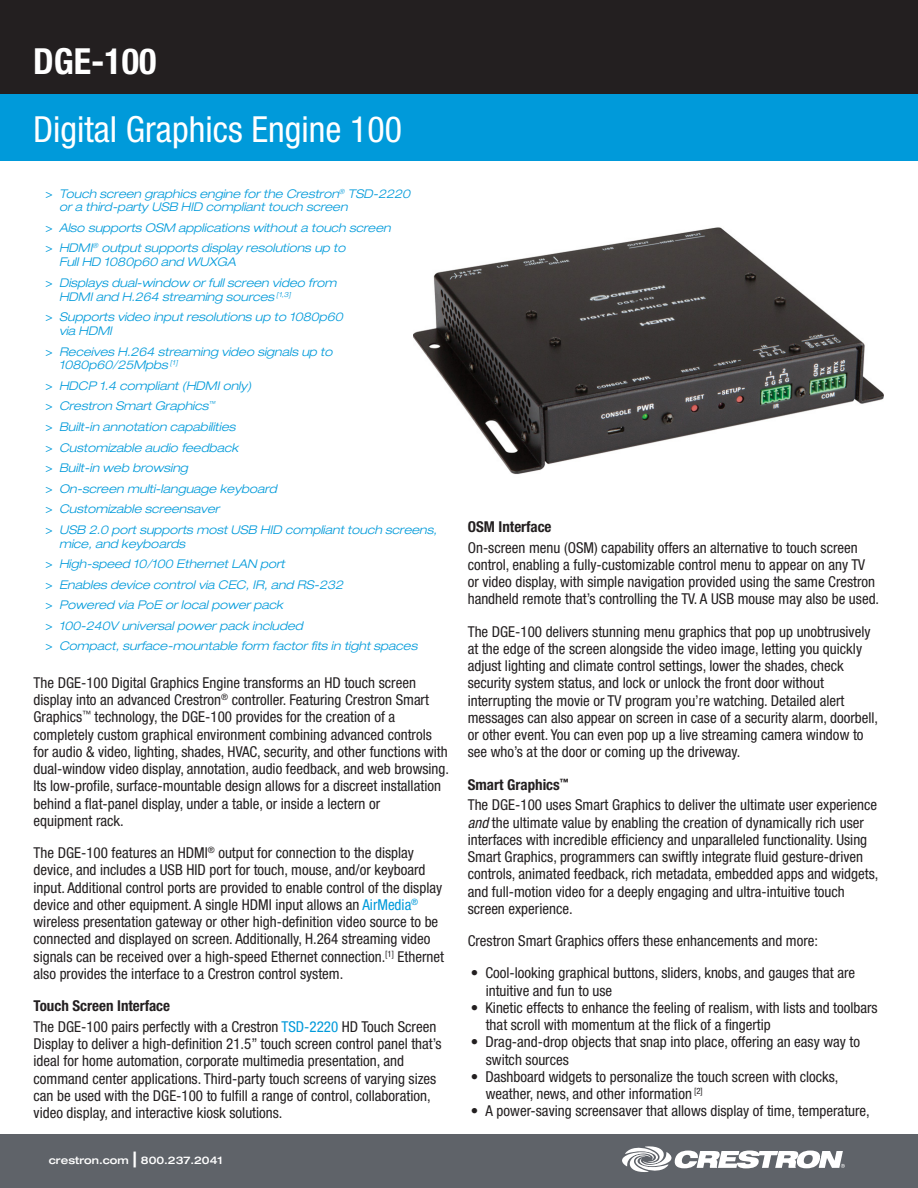
<style>
.page{position:relative;width:918px;height:1188px;background:#fff}
.page>*{position:absolute;margin:0;border:0;box-sizing:border-box;transform-origin:0 0}
.t1{font:condensed 36px "Helvetica Neue LT Std";color:#fff}
.t2{font:700 condensed 36px "Helvetica Neue LT Std";color:#fff}
.t3{font:condensed 15px/17.2px "Helvetica Neue LT Std";color:#231f20}
.bold_copy_headings{font:700 condensed 15px "Helvetica Neue LT Std";color:#231f20}
.t4{font:italic 300 expanded 12px/13.8px "Helvetica Neue LT Std";color:#009ada}
.t5{font:500 expanded 10.5px "Helvetica Neue LT Std";color:#fff}
.s1{font-weight:400;font-style:normal;font-stretch:condensed}
.s2{color:#009ada}
.s3{font-size:21px}
.s4{font-style:italic}
</style>
<div class="page">
<div style="left:0;top:0;width:918px;height:94px;background:#231f20"></div>
<div style="left:0;top:94px;width:918px;height:67px;background:#009ada"></div>
<div style="left:0;top:1134px;width:918px;height:54px;background:#5f6369"></div>
<svg style="left:622px;top:1146px;width:223px;height:26px"></svg>
<img style="left:413px;top:227px;width:470px;height:247px">
<h1 class="t2" style="left:33px;top:40px;width:125px">DGE-100</h1>
<h1 class="t1" style="left:33px;top:108px;width:370px">Digital Graphics Engine 100</h1>
<p class="t4" style="left:59px;top:187px;width:353px;text-indent:-14px"><span class="s1">&gt;</span> Touch screen graphics engine for the Crestron<sup>®</sup> TSD-2220 or a third-party USB HID compliant touch screen</p>
<p class="t4" style="left:46px;top:221px;width:347px"><span class="s1">&gt;</span> Also supports OSM applications without a touch screen</p>
<p class="t4" style="left:59px;top:242px;width:288px;text-indent:-14px"><span class="s1">&gt;</span> HDMI<sup>®</sup> output supports display resolutions up to<br>Full HD 1080p60 and WUXGA</p>
<p class="t4" style="left:59px;top:276px;width:279px;text-indent:-14px"><span class="s1">&gt;</span> Displays dual-window or full screen video from<br>HDMI and H.264 streaming sources <sup>[1,3]</sup></p>
<p class="t4" style="left:59px;top:310px;width:285px;text-indent:-14px"><span class="s1">&gt;</span> Supports video input resolutions up to 1080p60 via HDMI</p>
<p class="t4" style="left:59px;top:345px;width:275px;text-indent:-14px"><span class="s1">&gt;</span> Receives H.264 streaming video signals up to<br>1080p60/25Mpbs <sup>[1]</sup></p>
<p class="t4" style="left:46px;top:379px;width:207px"><span class="s1">&gt;</span> HDCP 1.4 compliant (HDMI only)</p>
<p class="t4" style="left:46px;top:399px;width:171px"><span class="s1">&gt;</span> Crestron Smart Graphics<sup>™</sup></p>
<p class="t4" style="left:46px;top:420px;width:191px"><span class="s1">&gt;</span> Built-in annotation capabilities</p>
<p class="t4" style="left:46px;top:441px;width:194px"><span class="s1">&gt;</span> Customizable audio feedback</p>
<p class="t4" style="left:46px;top:461px;width:144px"><span class="s1">&gt;</span> Built-in web browsing</p>
<p class="t4" style="left:46px;top:482px;width:233px"><span class="s1">&gt;</span> On-screen multi-language keyboard</p>
<p class="t4" style="left:46px;top:502px;width:175px"><span class="s1">&gt;</span> Customizable screensaver</p>
<p class="t4" style="left:59px;top:523px;width:379px;text-indent:-14px"><span class="s1">&gt;</span> USB 2.0 port supports most USB HID compliant touch screens, mice, and keyboards</p>
<p class="t4" style="left:46px;top:557px;width:241px"><span class="s1">&gt;</span> High-speed 10/100 Ethernet LAN port</p>
<p class="t4" style="left:46px;top:578px;width:299px"><span class="s1">&gt;</span> Enables device control via CEC, IR, and RS-232</p>
<p class="t4" style="left:46px;top:598px;width:239px"><span class="s1">&gt;</span> Powered via PoE or local power pack</p>
<p class="t4" style="left:46px;top:619px;width:259px"><span class="s1">&gt;</span> 100-240V universal power pack included</p>
<p class="t4" style="left:46px;top:639px;width:373px"><span class="s1">&gt;</span> Compact, surface-mountable form factor fits in tight spaces</p>
<p class="t3" style="left:34px;top:674px;width:417px">The DGE-100 Digital Graphics Engine transforms an HD touch screen display into an advanced Crestron<sup>®</sup> controller. Featuring Crestron Smart Graphics<sup>™</sup> technology, the DGE-100 provides for the creation of a completely custom graphical environment combining advanced controls for audio &amp; video, lighting, shades, HVAC, security, and other functions with dual-window video display, annotation, audio feedback, and web browsing.<br>Its low-profile, surface-mountable design allows for a discreet installation behind a flat-panel display, under a table, or inside a lectern or<br>equipment rack.</p>
<p class="t3" style="left:34px;top:844px;width:412px">The DGE-100 features an HDMI<sup>®</sup> output for connection to the display device, and includes a USB HID port for touch, mouse, and/or keyboard input. Additional control ports are provided to enable control of the display device and other equipment. A single HDMI input allows an <span class="s2">AirMedia</span><sup>® </sup>wireless presentation gateway or other high-definition video source to be connected and displayed on screen. Additionally, H.264 streaming video signals can be received over a high-speed Ethernet connection.<sup>[1]</sup> Ethernet also provides the interface to a Crestron control system.</p>
<p class="bold_copy_headings" style="left:34px;top:997px;width:138px">Touch Screen Interface</p>
<p class="t3" style="left:34px;top:1018px;width:410px">The DGE-100 pairs perfectly with a Crestron <span class="s2">TSD-2220</span> HD Touch Screen Display to deliver a high-definition 21.5” touch screen control panel that’s ideal for home automation, corporate multimedia presentation, and command center applications. Third-party touch screens of varying sizes can be used with the DGE-100 to fulfill a range of control, collaboration, video display, and interactive kiosk solutions.</p>
<p class="t5" style="left:49px;top:1153px;width:175px">crestron.com <span class="s3">|</span> 800.237.2041</p>
<p class="bold_copy_headings" style="left:468px;top:517px;width:85px">OSM Interface</p>
<p class="t3" style="left:468px;top:539px;width:413px">On-screen menu (OSM) capability offers an alternative to touch screen control, enabling a fully-customizable control menu to appear on any TV or video display, with simple navigation provided using the same Crestron handheld remote that’s controlling the TV. A USB mouse may also be used.</p>
<p class="t3" style="left:468px;top:623px;width:412px">The DGE-100 delivers stunning menu graphics that pop up unobtrusively at the edge of the screen alongside the video image, letting you quickly adjust lighting and climate control settings, lower the shades, check security system status, and lock or unlock the front door without interrupting the movie or TV program you’re watching. Detailed alert messages can also appear on screen in case of a security alarm, doorbell, or other event. You can even pop up a live streaming camera window to see who’s at the door or coming up the driveway.</p>
<p class="bold_copy_headings" style="left:468px;top:775px;width:102px">Smart Graphics<sup>™</sup></p>
<p class="t3" style="left:468px;top:796px;width:412px">The DGE-100 uses Smart Graphics to deliver the ultimate user experience <span class="s4">and</span> the ultimate value by enabling the creation of dynamically rich user interfaces with incredible efficiency and unparalleled functionality. Using Smart Graphics, programmers can swiftly integrate fluid gesture-driven controls, animated feedback, rich metadata, embedded apps and widgets, and full-motion video for a deeply engaging and ultra-intuitive touch screen experience.</p>
<p class="t3" style="left:468px;top:932px;width:352px">Crestron Smart Graphics offers these enhancements and more:</p>
<p class="t3" style="left:486px;top:964px;width:371px;text-indent:-15px">• Cool-looking graphical buttons, sliders, knobs, and gauges that are intuitive and fun to use</p>
<p class="t3" style="left:486px;top:999px;width:393px;text-indent:-15px">• Kinetic effects to enhance the feeling of realism, with lists and toolbars that scroll with momentum at the flick of a fingertip</p>
<p class="t3" style="left:486px;top:1033px;width:376px;text-indent:-15px">• Drag-and-drop objects that snap into place, offering an easy way to switch sources</p>
<p class="t3" style="left:486px;top:1068px;width:354px;text-indent:-15px">• Dashboard widgets to personalize the touch screen with clocks, weather, news, and other information <sup>[2]</sup></p>
<p class="t3" style="left:471px;top:1102px;width:401px">• A power-saving screensaver that allows display of time, temperature,</p>
</div>
